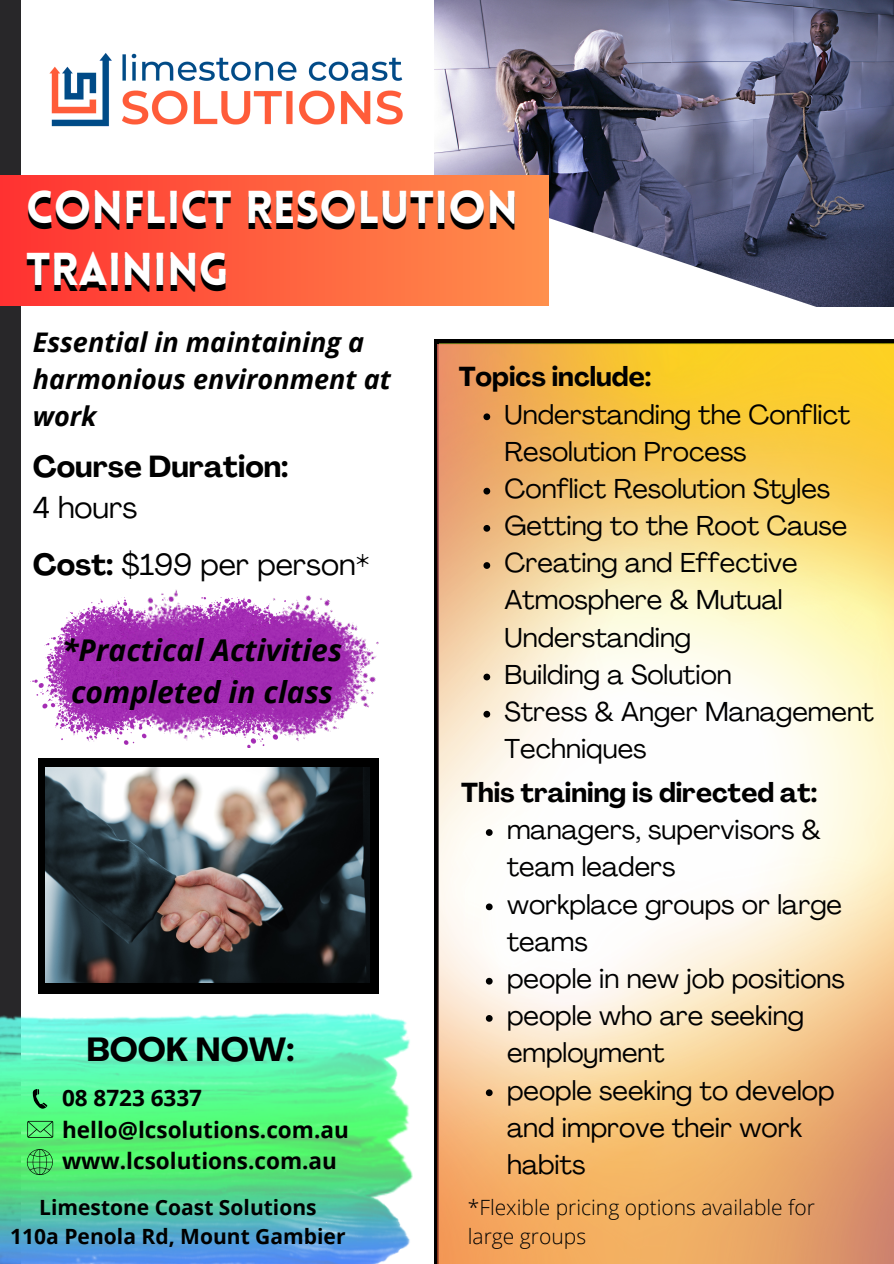
<style>
.page{position:relative;width:894px;height:1264px;background:#fff}
.page>*{position:absolute;margin:0;border:0;box-sizing:border-box;transform-origin:0 0}
.t1{font:900 45px/61.9px "Lovelo";color:#000}
.t2{font:700 33px "Agrandir";color:#000}
.t3{font:italic 700 30px/41.7px "Open Sans";color:#000;text-align:center}
.t4{font:30px "Agrandir";color:#000}
.t5{font:700 30px "Agrandir";color:#000}
.t6{font:27px/37.2px "Agrandir";color:#000}
.t7{font:italic 700 27px/37.2px "Open Sans";color:#000}
.t8{font:700 27px "Agrandir";color:#000}
.t9{font:700 22.5px "Open Sans";color:#000}
.t10{font:700 21px "Open Sans";color:#000}
.t11{font:300 21px "Open Sans";color:#000}
.s1{color:#fff}
.s2{font-weight:700}
</style>
<div class="page">
<div style="left:38px;top:758px;width:340px;height:235px;background:#000"></div>
<img style="left:434px;top:0;width:459px;height:181px">
<svg style="left:20px;top:181px;width:873px;height:294px"></svg>
<div style="left:0;top:0;width:20px;height:1263px;background:#282729"></div>
<div style="left:0;top:176px;width:548px;height:130px;background:linear-gradient(to right,#ff3131,#ff904d)"></div>
<img style="left:0;top:1008px;width:412px;height:255px">
<svg style="left:33px;top:1088px;width:14px;height:21px"></svg>
<svg style="left:27px;top:1120px;width:26px;height:17px"></svg>
<svg style="left:27px;top:1149px;width:26px;height:25px"></svg>
<img style="left:437px;top:344px;width:456px;height:919px">
<img style="left:46px;top:767px;width:323px;height:216px">
<img style="left:30px;top:602px;width:65px;height:140px">
<img style="left:95px;top:589px;width:83px;height:156px">
<img style="left:159px;top:597px;width:40px;height:148px">
<img style="left:199px;top:595px;width:180px;height:179px">
<img style="left:49px;top:53px;width:354px;height:74px">
<svg style="left:483px;top:413px;width:7px;height:7px"></svg>
<svg style="left:483px;top:488px;width:7px;height:6px"></svg>
<svg style="left:483px;top:525px;width:7px;height:6px"></svg>
<svg style="left:483px;top:562px;width:7px;height:7px"></svg>
<svg style="left:483px;top:673px;width:7px;height:7px"></svg>
<svg style="left:483px;top:710px;width:7px;height:7px"></svg>
<svg style="left:485px;top:829px;width:7px;height:6px"></svg>
<svg style="left:485px;top:903px;width:7px;height:7px"></svg>
<svg style="left:485px;top:977px;width:7px;height:7px"></svg>
<svg style="left:485px;top:1015px;width:7px;height:6px"></svg>
<svg style="left:485px;top:1089px;width:7px;height:7px"></svg>
<p class="t1" style="left:26px;top:187px;width:493px">C<span class="s1">C</span>O<span class="s1">O</span>N<span class="s1">N</span>F<span class="s1">F</span>L<span class="s1">L</span>I<span class="s1">I</span>C<span class="s1">C</span>T<span class="s1">T</span> R<span class="s1">R</span>E<span class="s1">E</span>S<span class="s1">S</span>O<span class="s1">O</span>L<span class="s1">L</span>U<span class="s1">U</span>T<span class="s1">T</span>I<span class="s1">I</span>O<span class="s1">O</span>N<span class="s1">N<br></span>T<span class="s1">T</span>R<span class="s1">R</span>A<span class="s1">A</span>I<span class="s1">I</span>N<span class="s1">N</span>I<span class="s1">I</span>N<span class="s1">N</span>G<span class="s1">G</span></p>
<p class="t7" style="left:33px;top:323px;width:359px">Essential in maintaining a harmonious environment at work</p>
<p class="t5" style="left:33px;top:454px;width:257px">Course Duration:</p>
<p class="t4" style="left:33px;top:495px;width:106px">4 hours</p>
<p class="t4" style="left:33px;top:552px;width:338px"><span class="s2">Cost:</span> $199 per person*</p>
<p class="t3" style="left:62px;top:628px;width:281px">*Practical Activities completed in class</p>
<p class="t2" style="left:86px;top:1035px;width:209px">BOOK NOW:</p>
<p class="t9" style="left:62px;top:1082px;width:142px">08 8723 6337</p>
<p class="t9" style="left:62px;top:1113px;width:288px">hello@lcsolutions.com.au</p>
<p class="t9" style="left:62px;top:1145px;width:276px">www.lcsolutions.com.au</p>
<p class="t10" style="left:39px;top:1192px;width:279px">Limestone Coast Solutions</p>
<p class="t10" style="left:10px;top:1221px;width:336px">110a Penola Rd, Mount Gambier</p>
<p class="t8" style="left:458px;top:366px;width:194px">Topics include:</p>
<p class="t6" style="left:504px;top:398px;width:347px">Understanding the Conflict<br>Resolution Process</p>
<p class="t6" style="left:504px;top:472px;width:327px">Conflict Resolution Styles</p>
<p class="t6" style="left:504px;top:509px;width:344px">Getting to the Root Cause</p>
<p class="t6" style="left:504px;top:547px;width:294px">Creating and Effective<br>Atmosphere &amp; Mutual<br>Understanding</p>
<p class="t6" style="left:504px;top:658px;width:229px">Building a Solution</p>
<p class="t6" style="left:504px;top:695px;width:371px">Stress &amp; Anger Management<br>Techniques</p>
<p class="t8" style="left:461px;top:781px;width:357px">This training is directed at:</p>
<p class="t6" style="left:507px;top:814px;width:315px">managers, supervisors &amp; team leaders</p>
<p class="t6" style="left:507px;top:888px;width:336px">workplace groups or large teams</p>
<p class="t6" style="left:507px;top:962px;width:339px">people in new job positions</p>
<p class="t6" style="left:507px;top:999px;width:298px">people who are seeking employment</p>
<p class="t6" style="left:507px;top:1074px;width:329px">people seeking to develop and improve their work habits</p>
<p class="t11" style="left:467px;top:1192px;width:348px">*Flexible pricing options available for</p>
<p class="t11" style="left:467px;top:1221px;width:120px">large groups</p>
</div>
